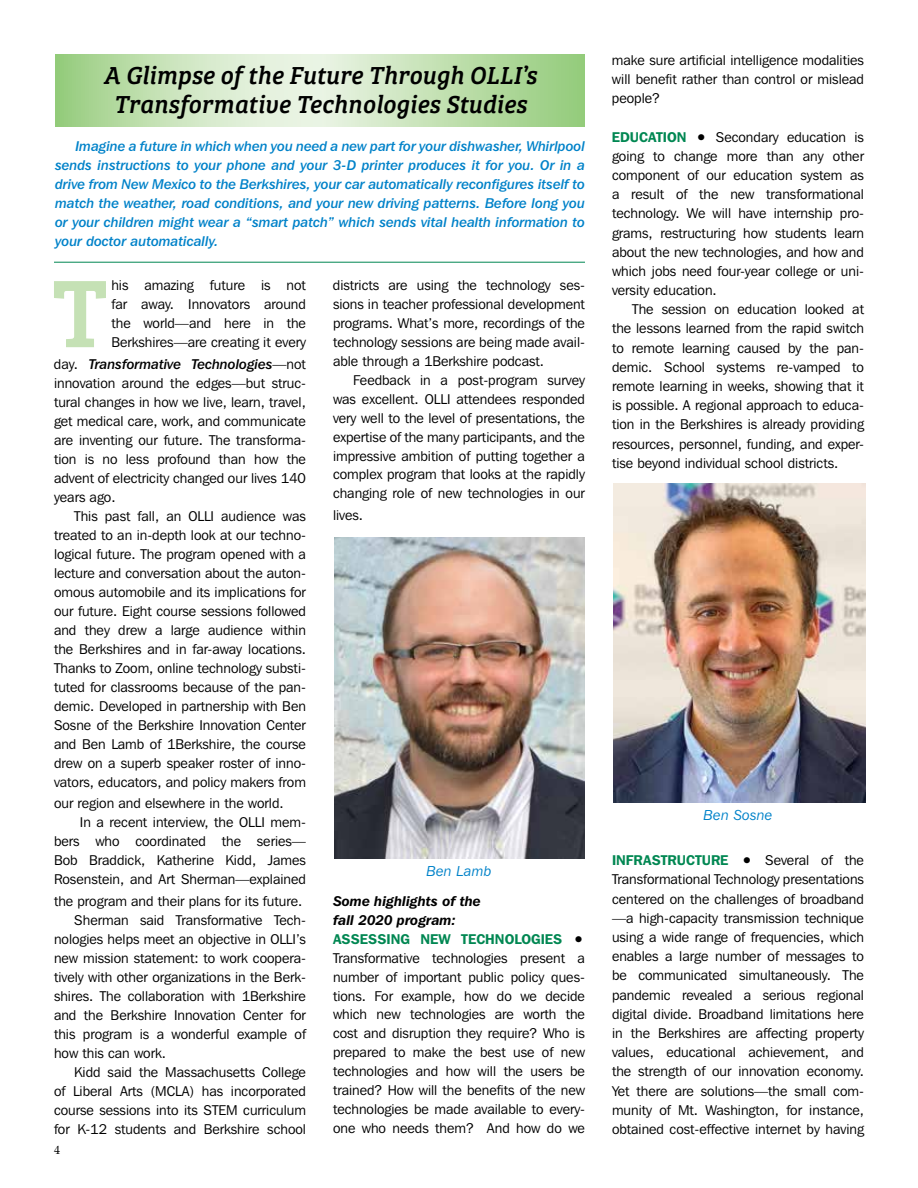
<style>
.page{position:relative;width:918px;height:1188px;background:#fff}
.page>*{position:absolute;margin:0;border:0;box-sizing:border-box;transform-origin:0 0}
.t1{font:99.3px "Bree Serif";color:#c5e1b5}
.t2{font:italic 25.5px/28.5px "Bree Serif";letter-spacing:.01em;color:#000;text-align:center;scale:.96 1}
.t3{font:italic 14.4px "Franklin Gothic IT Cby BT";letter-spacing:.02em;color:#0082c9}
.t4{font:14.1px/19.2px "Franklin Gothic IT Cby BT";color:#000;text-align:justify}
.t5{font:14.1px/18.9px "Franklin Gothic IT Cby BT Med Ital";color:#0082c9;text-align:justify}
.t6{font:14.1px "Franklin Gothic IT Cby BT Med Ital";color:#000}
.t7{font:12px "Palatino";color:#000}
.s1{font-family:"Franklin Gothic IT Cby BT"}
.s2{font-weight:600;font-style:italic}
.s3{font-weight:600;color:#008752}
.s4{font-weight:800;font-size:21px}
</style>
<div class="page">
<svg style="left:55px;top:54px;width:530px;height:72px;background:#c4e1b5"></svg>
<hr style="left:54px;top:262px;width:531px;height:1px;background:#008752">
<img style="left:334px;top:538px;width:251px;height:320px">
<img style="left:613px;top:483px;width:252px;height:319px">
<h2 class="t2" style="left:104px;top:60px;width:452px">A Glimpse of the Future Through OLLI’s<br>Transformative Technologies Studies</h2>
<p class="t5" style="left:55px;top:137px;width:531px;text-indent:20px">Imagine a future in which when you need a new part for your dishwasher, Whirlpool sends instructions to your phone and your 3-D printer produces it for you. Or in a drive from New Mexico to the Berkshires, your car automatically reconfigures itself to match the weather, road conditions, and your new driving patterns. Before long you or your children might wear a “smart patch” which sends vital health information to your doctor automatically.</p>
<h1 class="t1" style="left:53px;top:240px;width:56px">T</h1>
<p class="t4" style="left:111px;top:276px;width:196px">his amazing future is not far away. Innovators around the world—and here in the Berkshires—are creating it every</p>
<p class="t6" style="left:54px;top:355px;width:254px"><span class="s1">day.</span> Transformative Technologies<span class="s1">—not</span></p>
<p class="t4" style="left:54px;top:373px;width:254px">innovation around the edges—but struc&shy;tural changes in how we live, learn, travel, get medical care, work, and communicate are inventing our future. The transforma&shy;tion is no less profound than how the advent of electricity changed our lives 140 years ago.</p>
<p class="t4" style="left:54px;top:506px;width:254px;text-indent:20px">This past fall, an OLLI audience was treated to an in-depth look at our techno&shy;logical future. The program opened with a lecture and conversation about the auton&shy;omous automobile and its implications for our future. Eight course sessions followed and they drew a large audience within the Berkshires and in far-away locations.<br>Thanks to Zoom, online technology substi&shy;tuted for classrooms because of the pan&shy;demic. Developed in partnership with Ben Sosne of the Berkshire Innovation Center and Ben Lamb of 1Berkshire, the course drew on a superb speaker roster of inno&shy;vators, educators, and policy makers from</p>
<p class="t4" style="left:54px;top:794px;width:231px">our region and elsewhere in the world.</p>
<p class="t4" style="left:80px;top:813px;width:228px">In a recent interview, the OLLI mem-</p>
<p class="t4" style="left:54px;top:832px;width:254px">bers who coordinated the series—</p>
<p class="t4" style="left:54px;top:851px;width:254px">Bob Braddick, Katherine Kidd, James</p>
<p class="t4" style="left:54px;top:870px;width:253px">Rosenstein, and Art Sherman—explained</p>
<p class="t4" style="left:54px;top:891px;width:250px">the program and their plans for its future.</p>
<p class="t4" style="left:74px;top:910px;width:233px">Sherman said Transformative Tech-</p>
<p class="t4" style="left:54px;top:929px;width:254px">nologies helps meet an objective in OLLI’s</p>
<p class="t4" style="left:54px;top:948px;width:254px">new mission statement: to work coopera-</p>
<p class="t4" style="left:54px;top:967px;width:254px">tively with other organizations in the Berk-</p>
<p class="t4" style="left:54px;top:986px;width:254px">shires. The collaboration with 1Berkshire</p>
<p class="t4" style="left:54px;top:1005px;width:253px">and the Berkshire Innovation Center for</p>
<p class="t4" style="left:54px;top:1024px;width:253px">this program is a wonderful example of</p>
<p class="t4" style="left:54px;top:1043px;width:113px">how this can work.</p>
<p class="t4" style="left:74px;top:1062px;width:233px">Kidd said the Massachusetts College</p>
<p class="t4" style="left:54px;top:1081px;width:253px">of Liberal Arts (MCLA) has incorporated</p>
<p class="t4" style="left:54px;top:1100px;width:253px">course sessions into its STEM curriculum</p>
<p class="t4" style="left:54px;top:1119px;width:254px">for K-12 students and Berkshire school</p>
<p class="t7" style="left:54px;top:1140px;width:7px">4</p>
<p class="t4" style="left:333px;top:276px;width:254px">districts are using the technology ses&shy;sions in teacher professional development programs. What’s more, recordings of the technology sessions are being made avail&shy;able through a 1Berkshire podcast.</p>
<p class="t4" style="left:333px;top:370px;width:254px;text-indent:20px">Feedback in a post-program survey was excellent. OLLI attendees responded very well to the level of presentations, the expertise of the many participants, and the impressive ambition of putting together a complex program that looks at the rapidly changing role of new technologies in our</p>
<p class="t4" style="left:333px;top:505px;width:32px">lives.</p>
<p class="t3" style="left:426px;top:862px;width:67px">Ben Lamb</p>
<p class="t4" style="left:333px;top:891px;width:254px;text-align:left"><span class="s2">Some highlights of the<br>fall 2020 program:<br></span><span class="s3">ASSESSING NEW TECHNOLOGIES</span> <span class="s4">• </span>Transformative technologies present a number of important public policy ques&shy;tions. For example, how do we decide which new technologies are worth the cost and disruption they require? Who is prepared to make the best use of new technologies and how will the users be trained? How will the benefits of the new technologies be made available to every&shy;one who needs them? And how do we</p>
<p class="t4" style="left:612px;top:50px;width:254px">make sure artificial intelligence modalities will benefit rather than control or mislead people?</p>
<p class="t4" style="left:612px;top:127px;width:254px"><span class="s3">EDUCATION</span> <span class="s4">•</span> Secondary education is going to change more than any other component of our education system as a result of the new transformational technology. We will have internship pro&shy;grams, restructuring how students learn about the new technologies, and how and which jobs need four-year college or uni&shy;versity education.</p>
<p class="t4" style="left:612px;top:300px;width:254px;text-indent:20px">The session on education looked at the lessons learned from the rapid switch to remote learning caused by the pan&shy;demic. School systems re-vamped to remote learning in weeks, showing that it is possible. A regional approach to educa&shy;tion in the Berkshires is already providing resources, personnel, funding, and exper&shy;tise beyond individual school districts.</p>
<p class="t3" style="left:704px;top:806px;width:70px">Ben Sosne</p>
<p class="t4" style="left:612px;top:851px;width:254px"><span class="s3">INFRASTRUCTURE</span> <span class="s4">•</span> Several of the Transformational Technology presentations centered on the challenges of broadband —a high-capacity transmission technique using a wide range of frequencies, which enables a large number of messages to be communicated simultaneously. The pandemic revealed a serious regional digital divide. Broadband limitations here in the Berkshires are affecting property values, educational achievement, and the strength of our innovation economy.<br>Yet there are solutions—the small com&shy;munity of Mt. Washington, for instance, obtained cost-effective internet by having</p>
</div>
